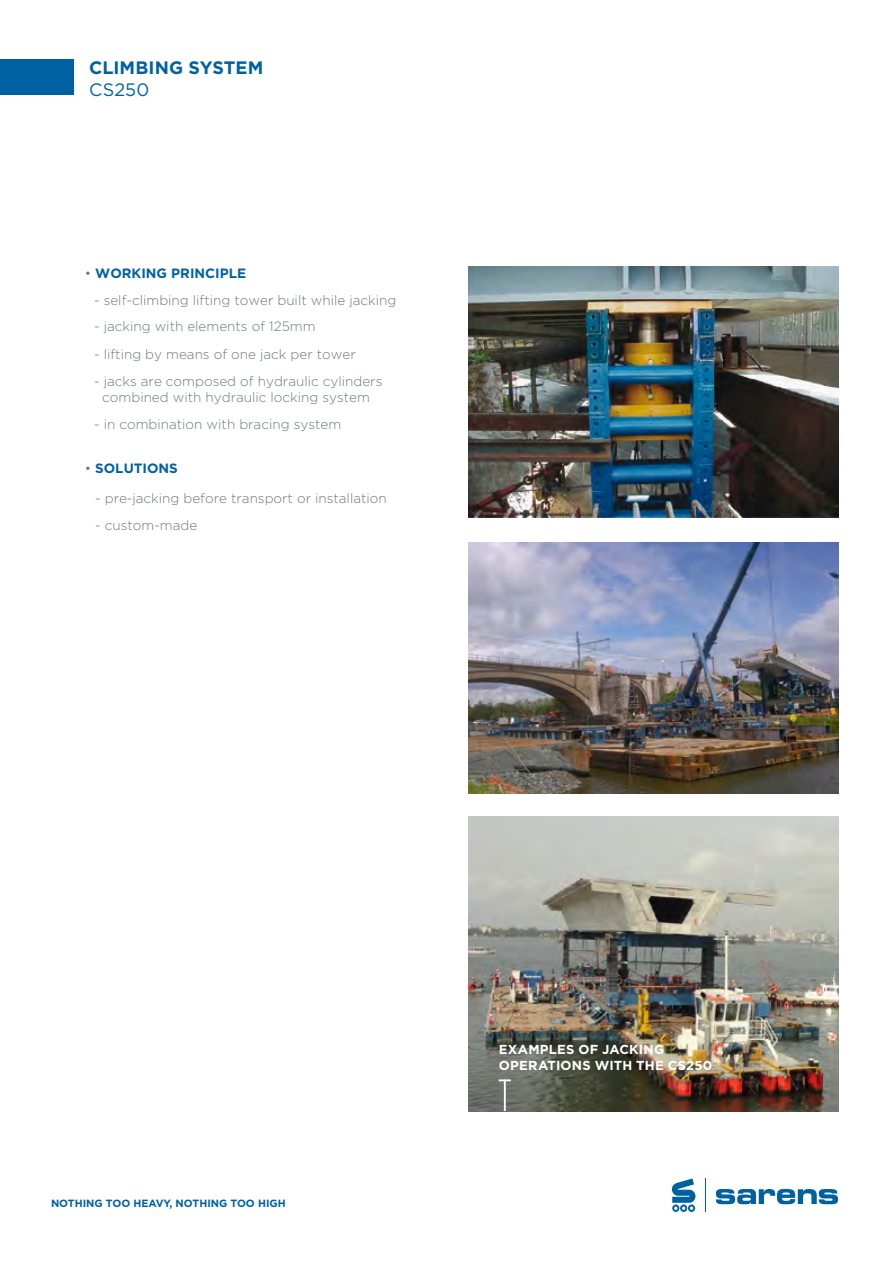
<style>
.page{position:relative;width:893px;height:1263px;background:#fff}
.page>*{position:absolute;margin:0;border:0;box-sizing:border-box;transform-origin:0 0}
.t1{font:700 18px "Gotham";letter-spacing:.005em;color:#0061a1}
.t2{font:18px "Gotham";letter-spacing:.005em;color:#0061a1}
.t3{font:300 13.5px/16.2px "Gotham";color:#6f777d;text-align:center}
.t4{font:700 13.5px "Gotham";color:#0061a1}
.t5{font:700 13.05px/15.6px "Gotham";letter-spacing:.02em;color:#fff}
.t6{font:700 10.5px "Gotham";color:#0061a1}
.s1{font-weight:300;color:#6f777d}
</style>
<div class="page">
<div style="left:0;top:60px;width:74px;height:35px;background:#0061a1"></div>
<img style="left:468px;top:267px;width:370px;height:251px">
<img style="left:468px;top:542px;width:370px;height:251px">
<img style="left:468px;top:816px;width:371px;height:295px">
<hr style="left:504px;top:1080px;width:2px;height:31px;background:#fff">
<svg style="left:499px;top:1079px;width:12px;height:2px"></svg>
<svg style="left:716px;top:1189px;width:122px;height:15px"></svg>
<svg style="left:672px;top:1178px;width:23px;height:34px"></svg>
<hr style="left:705px;top:1178px;width:1px;height:34px;background:#0061a1">
<h1 class="t1" style="left:89px;top:57px;width:176px">CLIMBING SYSTEM</h1>
<h1 class="t2" style="left:89px;top:78px;width:61px">CS250</h1>
<p class="t4" style="left:85px;top:265px;width:163px"><span class="s1">•</span> WORKING PRINCIPLE</p>
<p class="t3" style="left:94px;top:292px;width:304px">- self-climbing lifting tower built while jacking</p>
<p class="t3" style="left:94px;top:318px;width:223px">- jacking with elements of 125mm</p>
<p class="t3" style="left:94px;top:346px;width:263px">- lifting by means of one jack per tower</p>
<p class="t3" style="left:94px;top:373px;width:290px">- jacks are composed of hydraulic cylinders combined with hydraulic locking system</p>
<p class="t3" style="left:94px;top:416px;width:249px">- in combination with bracing system</p>
<p class="t4" style="left:85px;top:460px;width:95px"><span class="s1">•</span> SOLUTIONS</p>
<p class="t3" style="left:95px;top:490px;width:293px">- pre-jacking before transport or installation</p>
<p class="t3" style="left:95px;top:517px;width:104px">- custom-made</p>
<p class="t6" style="left:51px;top:1197px;width:236px">NOTHING TOO HEAVY, NOTHING TOO HIGH</p>
<p class="t5" style="left:499px;top:1041px;width:215px">EXAMPLES OF JACKING<br>OPERATIONS WITH THE CS250</p>
</div>
